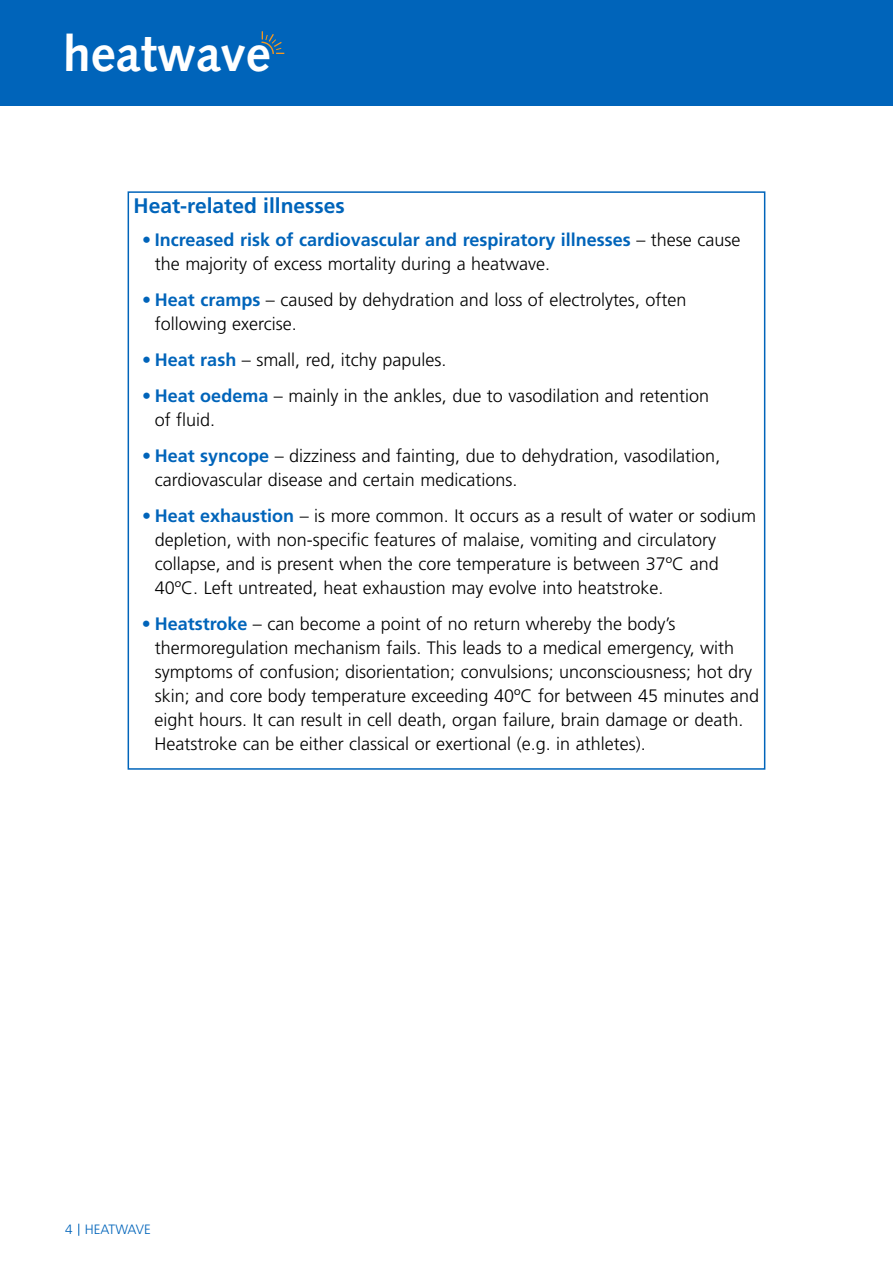
<style>
.page{position:relative;width:893px;height:1263px;background:#fff}
.page>*{position:absolute;margin:0;border:0;box-sizing:border-box;transform-origin:0 0}
.t1{font:700 49.95px "Syntax";color:#fff}
.t2{font:700 21px "Frutiger";color:#0064ba}
.t3{font:300 18px/24px "Frutiger";color:#000}
.t4{font:300 13.5px "Frutiger";color:#0064ba}
.s1{font-weight:700;color:#0064ba}
</style>
<div class="page">
<div style="left:0;top:0;width:893px;height:106px;background:#0064ba"></div>
<svg style="left:78px;top:1224px;width:1px;height:12px"></svg>
<svg style="left:261px;top:31px;width:23px;height:23px"></svg>
<h1 class="t1" style="left:63px;top:34px;width:209px">heatwave</h1>
<h3 class="t2" style="left:134px;top:197px;width:213px">Heat-related illnesses</h3>
<p class="t3" style="left:155px;top:229px;width:587px;text-indent:-13px"><span class="s1">• Increased risk of cardiovascular and respiratory illnesses</span> – these cause the majority of excess mortality during a heatwave.</p>
<p class="t3" style="left:155px;top:289px;width:533px;text-indent:-13px"><span class="s1">• Heat cramps</span> – caused by dehydration and loss of electrolytes, often following exercise.</p>
<p class="t3" style="left:142px;top:349px;width:306px"><span class="s1">• Heat rash</span> – small, red, itchy papules.</p>
<p class="t3" style="left:155px;top:385px;width:556px;text-indent:-13px"><span class="s1">• Heat oedema</span> – mainly in the ankles, due to vasodilation and retention of fluid.</p>
<p class="t3" style="left:155px;top:445px;width:567px;text-indent:-13px"><span class="s1">• Heat syncope</span> – dizziness and fainting, due to dehydration, vasodilation, cardiovascular disease and certain medications.</p>
<p class="t3" style="left:155px;top:505px;width:603px;text-indent:-13px"><span class="s1">• Heat exhaustion</span> – is more common. It occurs as a result of water or sodium depletion, with non-specific features of malaise, vomiting and circulatory collapse, and is present when the core temperature is between 37ºC and 40ºC. Left untreated, heat exhaustion may evolve into heatstroke.</p>
<p class="t3" style="left:155px;top:613px;width:606px;text-indent:-13px"><span class="s1">• Heatstroke</span> – can become a point of no return whereby the body’s thermoregulation mechanism fails. This leads to a medical emergency, with symptoms of confusion; disorientation; convulsions; unconsciousness; hot dry skin; and core body temperature exceeding 40ºC for between 45 minutes and eight hours. It can result in cell death, organ failure, brain damage or death.<br>Heatstroke can be either classical or exertional (e.g. in athletes).</p>
<p class="t4" style="left:65px;top:1224px;width:87px">4 HEATWAVE</p>
</div>
